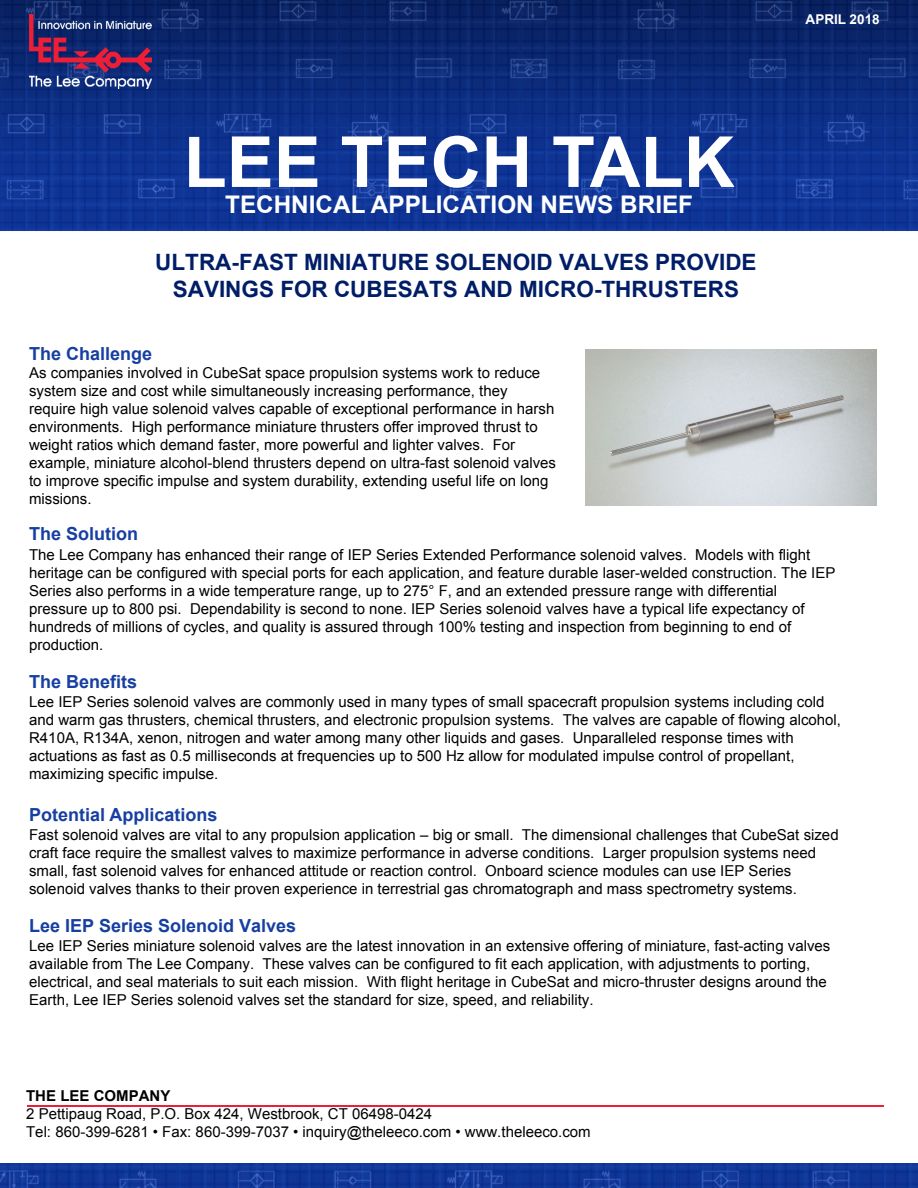
<style>
.page{position:relative;width:918px;height:1188px;background:#fff}
.page>*{position:absolute;margin:0;border:0;box-sizing:border-box;transform-origin:0 0}
.t1{font:700 70.5px "Arial";color:#fff}
.t2{font:700 24.3px "Arial";color:#fff}
.t3{font:700 22.5px/27px "Arial";color:#001d67;text-align:center}
.t4{font:700 18px "Arial";color:#173fa1}
.t5{font:15px/18px "Arial";color:#000}
.t6{font:700 15px "Arial";color:#000}
.t7{font:700 13.5px "Arial";color:#fff}
</style>
<div class="page">
<img style="left:0;top:0;width:918px;height:231px">
<img style="left:29px;top:14px;width:123px;height:75px">
<img style="left:0;top:1164px;width:918px;height:24px">
<img style="left:27px;top:1106px;width:857px;height:1px">
<img style="left:586px;top:349px;width:290px;height:156px">
<h1 class="t1" style="left:184px;top:115px;width:552px">LEE TECH TALK</h1>
<h2 class="t2" style="left:225px;top:188px;width:470px">TECHNICAL APPLICATION NEWS BRIEF</h2>
<h3 class="t3" style="left:155px;top:249px;width:603px">ULTRA-FAST MINIATURE SOLENOID VALVES PROVIDE<br>SAVINGS FOR CUBESATS AND MICRO-THRUSTERS</h3>
<p class="t4" style="left:29px;top:341px;width:125px">The Challenge</p>
<p class="t5" style="left:29px;top:363px;width:528px">As companies involved in CubeSat space propulsion systems work to reduce system size and cost while simultaneously increasing performance, they require high value solenoid valves capable of exceptional performance in harsh environments. High performance miniature thrusters offer improved thrust to weight ratios which demand faster, more powerful and lighter valves. For example, miniature alcohol-blend thrusters depend on ultra-fast solenoid valves to improve specific impulse and system durability, extending useful life on long missions.</p>
<p class="t4" style="left:29px;top:522px;width:111px">The Solution</p>
<p class="t7" style="left:806px;top:10px;width:76px">APRIL 2018</p>
<p class="t5" style="left:29px;top:545px;width:808px">The Lee Company has enhanced their range of IEP Series Extended Performance solenoid valves. Models with flight heritage can be configured with special ports for each application, and feature durable laser-welded construction. The IEP Series also performs in a wide temperature range, up to 275° F, and an extended pressure range with differential pressure up to 800 psi. Dependability is second to none. IEP Series solenoid valves have a typical life expectancy of hundreds of millions of cycles, and quality is assured through 100% testing and inspection from beginning to end of production.</p>
<p class="t4" style="left:29px;top:670px;width:110px">The Benefits</p>
<p class="t5" style="left:29px;top:693px;width:813px">Lee IEP Series solenoid valves are commonly used in many types of small spacecraft propulsion systems including cold and warm gas thrusters, chemical thrusters, and electronic propulsion systems. The valves are capable of flowing alcohol, R410A, R134A, xenon, nitrogen and water among many other liquids and gases. Unparalleled response times with actuations as fast as 0.5 milliseconds at frequencies up to 500 Hz allow for modulated impulse control of propellant, maximizing specific impulse.</p>
<p class="t4" style="left:29px;top:802px;width:190px">Potential Applications</p>
<p class="t5" style="left:29px;top:826px;width:811px">Fast solenoid valves are vital to any propulsion application – big or small. The dimensional challenges that CubeSat sized craft face require the smallest valves to maximize performance in adverse conditions. Larger propulsion systems need small, fast solenoid valves for enhanced attitude or reaction control. Onboard science modules can use IEP Series solenoid valves thanks to their proven experience in terrestrial gas chromatograph and mass spectrometry systems.</p>
<p class="t4" style="left:29px;top:914px;width:269px">Lee IEP Series Solenoid Valves</p>
<p class="t5" style="left:29px;top:937px;width:803px">Lee IEP Series miniature solenoid valves are the latest innovation in an extensive offering of miniature, fast-acting valves available from The Lee Company. These valves can be configured to fit each application, with adjustments to porting, electrical, and seal materials to suit each mission. With flight heritage in CubeSat and micro-thruster designs around the Earth, Lee IEP Series solenoid valves set the standard for size, speed, and reliability.</p>
<p class="t6" style="left:26px;top:1086px;width:146px">THE LEE COMPANY</p>
<p class="t5" style="left:26px;top:1105px;width:566px">2 Pettipaug Road, P.O. Box 424, Westbrook, CT 06498-0424<br>Tel: 860-399-6281 • Fax: 860-399-7037 • inquiry@theleeco.com • www.theleeco.com</p>
</div>
